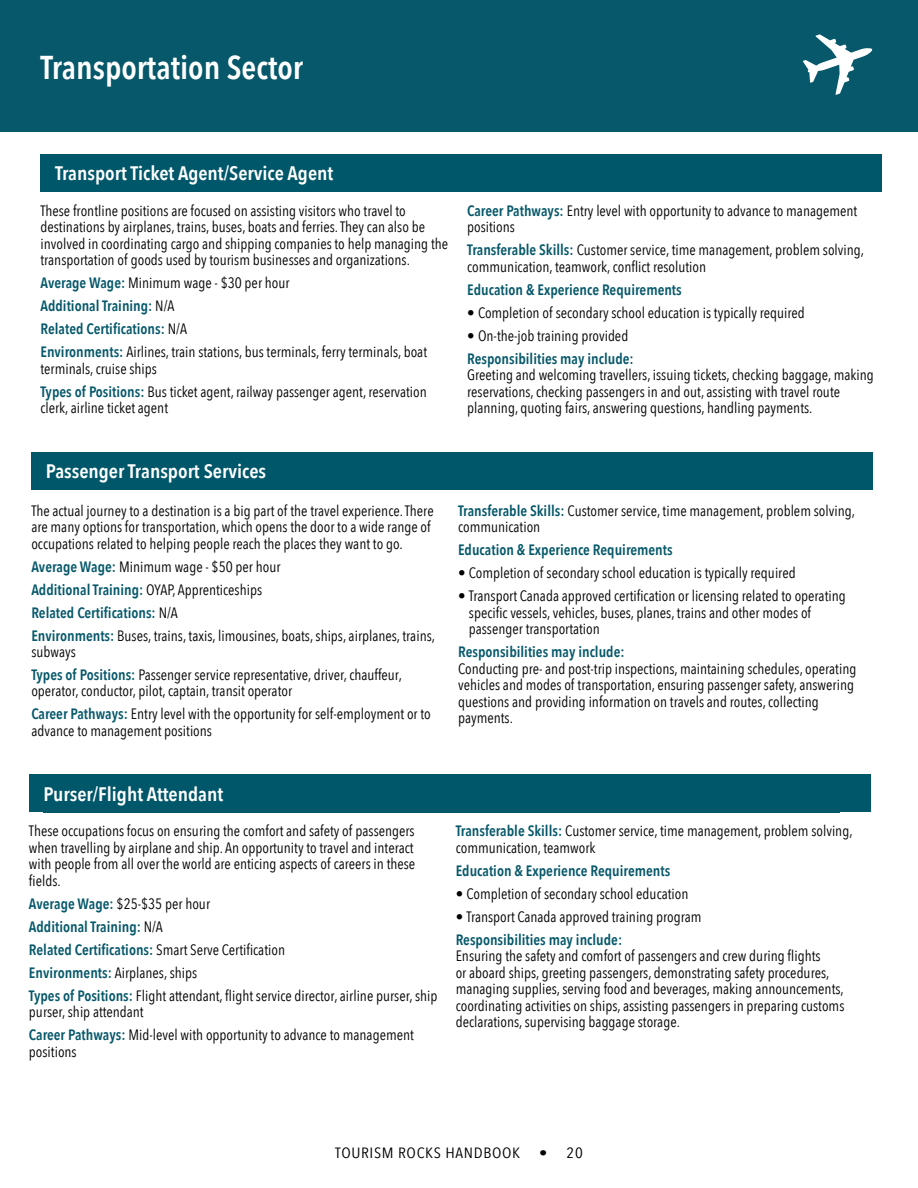
<style>
.page{position:relative;width:918px;height:1188px;background:#fff}
.page>*{position:absolute;margin:0;border:0;box-sizing:border-box;transform-origin:0 0}
.t1{font:600 33px "Avenir Next Condensed";color:#fff}
.t2{font:600 19.5px "Avenir Next Condensed";color:#fff;scale:1.05 1}
.t3{font:15px/16.5px "Avenir Next Condensed";color:#000}
.t4{font:600 15px "Avenir Next Condensed";color:#06586a}
.t5{font:14.85px "Avenir Next Condensed";letter-spacing:.04em;color:#000;scale:1.11 1}
.s1{font-weight:600;color:#06586a}
</style>
<div class="page">
<div style="left:40px;top:154px;width:842px;height:38px;background:#005769"></div>
<div style="left:0;top:0;width:918px;height:131px;background:#06586a"></div>
<svg style="left:803px;top:34px;width:69px;height:61px"></svg>
<div style="left:31px;top:452px;width:842px;height:38px;background:#005769"></div>
<div style="left:29px;top:775px;width:842px;height:37px;background:#005769"></div>
<h1 class="t1" style="left:40px;top:39px;width:264px">Transportation Sector</h1>
<h2 class="t2" style="left:55px;top:156px;width:267px">Transport Ticket Agent/Service Agent</h2>
<p class="t3" style="left:40px;top:202px;width:409px">These frontline positions are focused on assisting visitors who travel to destinations by airplanes, trains, buses, boats and ferries. They can also be involved in coordinating cargo and shipping companies to help managing the transportation of goods used by tourism businesses and organizations.</p>
<p class="t3" style="left:40px;top:271px;width:388px;line-height:23px"><span class="s1">Average Wage:</span> Minimum wage - $30 per hour<br><span class="s1">Additional Training:</span> N/A<br><span class="s1">Related Certifications:</span> N/A<br><span class="s1">Environments:</span> Airlines, train stations, bus terminals, ferry terminals, boat</p>
<p class="t3" style="left:40px;top:356px;width:388px;line-height:23px">terminals, cruise ships<br><span class="s1">Types of Positions:</span> Bus ticket agent, railway passenger agent, reservation</p>
<p class="t3" style="left:40px;top:399px;width:129px">clerk, airline ticket agent</p>
<p class="t3" style="left:467px;top:202px;width:392px"><span class="s1">Career Pathways:</span> Entry level with opportunity to advance to management positions</p>
<p class="t3" style="left:467px;top:241px;width:398px"><span class="s1">Transferable Skills:</span> Customer service, time management, problem solving, communication, teamwork,conflict resolution</p>
<p class="t4" style="left:467px;top:277px;width:216px">Education &amp; Experience Requirements</p>
<p class="t3" style="left:467px;top:304px;width:339px">• Completion of secondary school education is typically required</p>
<p class="t3" style="left:467px;top:327px;width:163px">• On-the-job training provided</p>
<p class="t4" style="left:467px;top:346px;width:168px">Responsibilities may include:</p>
<p class="t3" style="left:467px;top:366px;width:408px">Greeting and welcoming travellers, issuing tickets, checking baggage, making reservations, checking passengers in and out, assisting with travel route planning, quoting fairs, answering questions, handling payments.</p>
<h2 class="t2" style="left:46px;top:455px;width:211px">Passenger Transport Services</h2>
<p class="t3" style="left:31px;top:501px;width:404px">The actual journey to a destination is a big part of the travel experience. There are many options for transportation, which opens the door to a wide range of occupations related to helping people reach the places they want to go.</p>
<p class="t3" style="left:31px;top:554px;width:405px;line-height:23px"><span class="s1">Average Wage:</span> Minimum wage - $50 per hour<br><span class="s1">Additional Training:</span> OYAP, Apprenticeships<br><span class="s1">Related Certifications:</span> N/A<br><span class="s1">Environments:</span> Buses, trains, taxis, limousines, boats, ships, airplanes, trains,</p>
<p class="t3" style="left:31px;top:640px;width:372px;line-height:23px">subways<br><span class="s1">Types of Positions:</span> Passenger service representative, driver, chauffeur,</p>
<p class="t3" style="left:31px;top:679px;width:401px;line-height:23px">operator, conductor, pilot, captain, transit operator<br><span class="s1">Career Pathways:</span> Entry level with the opportunity for self-employment or to</p>
<p class="t3" style="left:31px;top:722px;width:182px">advance to management positions</p>
<h2 class="t2" style="left:44px;top:777px;width:173px">Purser/Flight Attendant</h2>
<p class="t3" style="left:29px;top:822px;width:388px;text-align:justify">These occupations focus on ensuring the comfort and safety of passengers when travelling by airplane and ship. An opportunity to travel and interact with people from all over the world are enticing aspects of careers in these fields.</p>
<p class="t3" style="left:29px;top:892px;width:410px;line-height:23px"><span class="s1">Average Wage:</span> $25-$35 per hour<br><span class="s1">Additional Training:</span> N/A<br><span class="s1">Related Certifications:</span> Smart Serve Certification<br><span class="s1">Environments:</span> Airplanes, ships<br><span class="s1">Types of Positions:</span> Flight attendant, flight service director, airline purser, ship</p>
<p class="t3" style="left:29px;top:1000px;width:386px;line-height:23px">purser, ship attendant<br><span class="s1">Career Pathways:</span> Mid-level with opportunity to advance to management</p>
<p class="t3" style="left:29px;top:1043px;width:49px">positions</p>
<p class="t3" style="left:458px;top:501px;width:398px"><span class="s1">Transferable Skills:</span> Customer service, time management, problem solving, communication</p>
<p class="t4" style="left:458px;top:537px;width:216px">Education &amp; Experience Requirements</p>
<p class="t3" style="left:458px;top:564px;width:339px">• Completion of secondary school education is typically required</p>
<p class="t3" style="left:469px;top:587px;width:378px;text-indent:-11px">• Transport Canada approved certification or licensing related to operating specific vessels, vehicles, buses, planes, trains and other modes of passenger transportation</p>
<p class="t4" style="left:458px;top:639px;width:168px">Responsibilities may include:</p>
<p class="t3" style="left:458px;top:659px;width:400px">Conducting pre- and post-trip inspections, maintaining schedules, operating vehicles and modes of transportation, ensuring passenger safety, answering questions and providing information on travels and routes, collecting payments.</p>
<p class="t3" style="left:456px;top:822px;width:398px"><span class="s1">Transferable Skills:</span> Customer service, time management, problem solving, communication, teamwork</p>
<p class="t4" style="left:456px;top:858px;width:216px">Education &amp; Experience Requirements</p>
<p class="t3" style="left:456px;top:885px;width:234px">• Completion of secondary school education</p>
<p class="t3" style="left:456px;top:908px;width:247px">• Transport Canada approved training program</p>
<p class="t4" style="left:456px;top:927px;width:168px">Responsibilities may include:</p>
<p class="t3" style="left:456px;top:947px;width:390px">Ensuring the safety and comfort of passengers and crew during flights<br>or aboard ships, greeting passengers, demonstrating safety procedures, managing supplies, serving food and beverages, making announcements, coordinating activities on ships, assisting passengers in preparing customs declarations, supervising baggage storage.</p>
<p class="t5" style="left:335px;top:1140px;width:168px">TOURISM ROCKS HANDBOOK</p>
<p class="t5" style="left:539px;top:1140px;width:41px">• 20</p>
</div>
